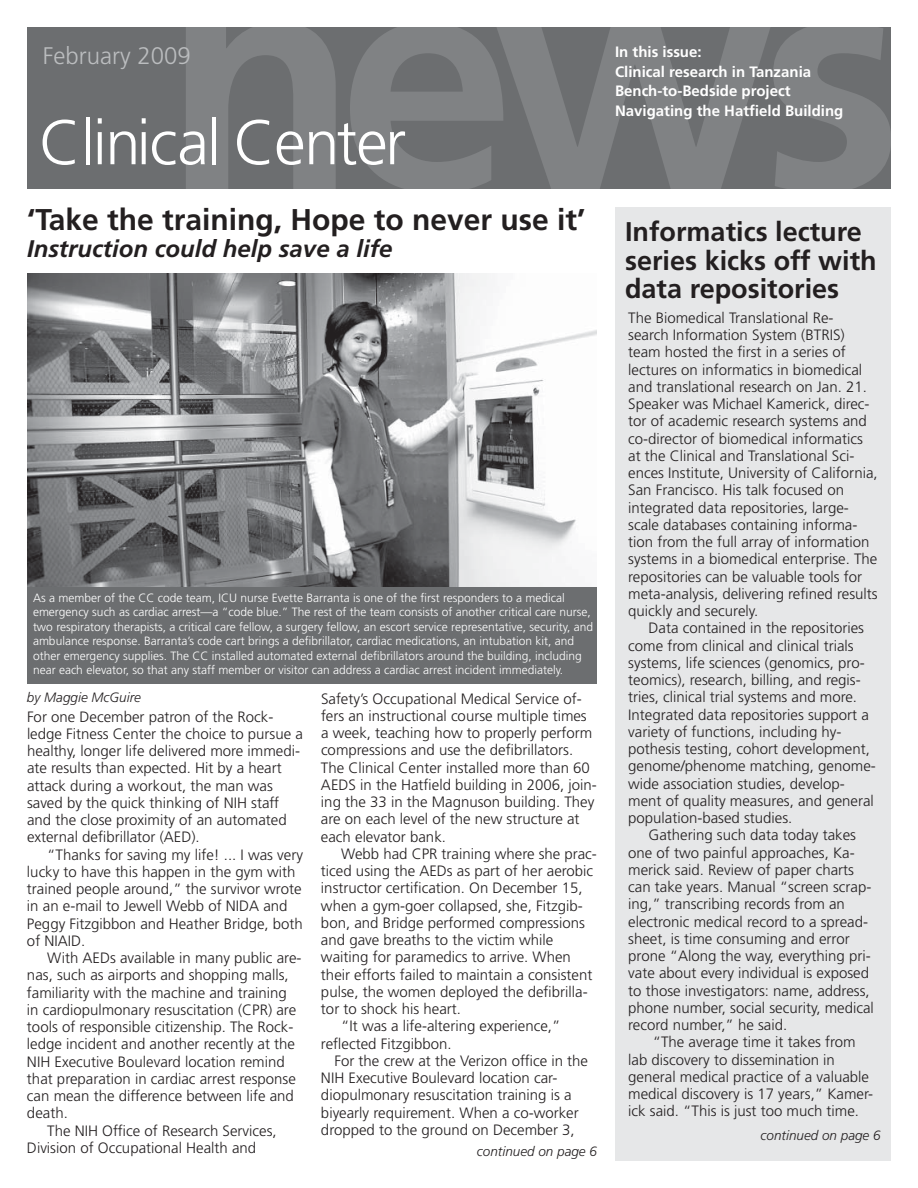
<style>
.page{position:relative;width:918px;height:1188px;background:#fff}
.page>*{position:absolute;margin:0;border:0;box-sizing:border-box;transform-origin:0 0}
.t1{font:300 63px "Frutiger LT Std";letter-spacing:-.02em;color:#fff}
.t2{font:700 30px "Frutiger LT Std";color:#231f20}
.t3{font:700 27px/28.5px "Frutiger LT Std";color:#231f20}
.t4{font:italic 700 24px "Frutiger LT Std";color:#231f20}
.t5{font:300 24px "Frutiger LT Std";color:#bbbdbf}
.t6{font:300 15px/17.2px "Frutiger LT Std";color:#231f20}
.t7{font:700 15px/19.5px "Frutiger LT Std";color:#fff}
.t8{font:italic 300 13.5px "Frutiger LT Std";color:#231f20}
.t9{font:300 12px/14.4px "Frutiger LT Std";color:#fff}
</style>
<div class="page">
<div style="left:27px;top:27px;width:864px;height:162px;background:#6c6e70"></div>
<svg style="left:186px;top:27px;width:150px;height:162px"></svg>
<svg style="left:350px;top:27px;width:146px;height:162px"></svg>
<svg style="left:496px;top:27px;width:274px;height:162px;fill:#808284"></svg>
<svg style="left:773px;top:27px;width:118px;height:162px"></svg>
<img style="left:27px;top:274px;width:570px;height:313px">
<div style="left:27px;top:587px;width:570px;height:96px;background:#6c6e70"></div>
<div style="left:615px;top:207px;width:276px;height:954px;background:#e6e7e8"></div>
<h3 class="t5" style="left:43px;top:46px;width:150px">February 2009</h3>
<p class="t7" style="left:615px;top:43px;width:230px">In this issue:<br>Clinical research in Tanzania<br>Bench-to-Bedside project<br>Navigating the Hatfield Building</p>
<h1 class="t1" style="left:39px;top:115px;width:369px">Clinical Center</h1>
<h2 class="t2" style="left:27px;top:207px;width:560px">‘Take the training, Hope to never use it’</h2>
<h3 class="t4" style="left:27px;top:239px;width:367px">Instruction could help save a life</h3>
<p class="t9" style="left:33px;top:591px;width:562px">As a member of the CC code team, ICU nurse Evette Barranta is one of the first responders to a medical emergency such as cardiac arrest—a “code blue.” The rest of the team consists of another critical care nurse, two respiratory therapists, a critical care fellow, a surgery fellow, an escort service representative, security, and ambulance response. Barranta’s code cart brings a defibrillator, cardiac medications, an intubation kit, and other emergency supplies. The CC installed automated external defibrillators around the building, including near each elevator, so that any staff member or visitor can address a cardiac arrest incident immediately.</p>
<p class="t8" style="left:27px;top:691px;width:116px">by Maggie McGuire</p>
<p class="t6" style="left:27px;top:708px;width:277px">For one December patron of the Rock&shy;ledge Fitness Center the choice to pursue a healthy, longer life delivered more immedi&shy;ate results than expected. Hit by a heart attack during a workout, the man was saved by the quick thinking of NIH staff and the close proximity of an automated external defibrillator (AED).</p>
<p class="t6" style="left:27px;top:846px;width:278px;text-indent:20px">“Thanks for saving my life! ... I was very lucky to have this happen in the gym with trained people around,” the survivor wrote in an e-mail to Jewell Webb of NIDA and Peggy Fitzgibbon and Heather Bridge, both of NIAID.</p>
<p class="t6" style="left:47px;top:950px;width:256px">With AEDs available in many public are-</p>
<p class="t6" style="left:27px;top:967px;width:263px">nas, such as airports and shopping malls,</p>
<p class="t6" style="left:27px;top:984px;width:261px">familiarity with the machine and training</p>
<p class="t6" style="left:27px;top:1002px;width:271px">in cardiopulmonary resuscitation (CPR) are</p>
<p class="t6" style="left:27px;top:1019px;width:268px">tools of responsible citizenship. The Rock-</p>
<p class="t6" style="left:27px;top:1036px;width:270px">ledge incident and another recently at the</p>
<p class="t6" style="left:27px;top:1053px;width:259px">NIH Executive Boulevard location remind</p>
<p class="t6" style="left:27px;top:1071px;width:270px">that preparation in cardiac arrest response</p>
<p class="t6" style="left:27px;top:1088px;width:268px">can mean the difference between life and</p>
<p class="t6" style="left:27px;top:1105px;width:42px">death.</p>
<p class="t6" style="left:47px;top:1122px;width:231px">The NIH Office of Research Services,</p>
<p class="t6" style="left:27px;top:1140px;width:231px">Division of Occupational Health and</p>
<p class="t6" style="left:321px;top:691px;width:277px">Safety’s Occupational Medical Service of&shy;fers an instructional course multiple times a week, teaching how to properly perform compressions and use the defibrillators.<br>The Clinical Center installed more than 60<br>AEDS in the Hatfield building in 2006, join&shy;ing the 33 in the Magnuson building. They are on each level of the new structure at each elevator bank.</p>
<p class="t6" style="left:341px;top:846px;width:257px">Webb had CPR training where she prac-</p>
<p class="t6" style="left:321px;top:863px;width:274px">ticed using the AEDs as part of her aerobic</p>
<p class="t6" style="left:321px;top:880px;width:263px">instructor certification. On December 15,</p>
<p class="t6" style="left:321px;top:898px;width:263px">when a gym-goer collapsed, she, Fitzgib-</p>
<p class="t6" style="left:321px;top:915px;width:265px">bon, and Bridge performed compressions</p>
<p class="t6" style="left:321px;top:932px;width:234px">and gave breaths to the victim while</p>
<p class="t6" style="left:321px;top:949px;width:252px">waiting for paramedics to arrive. When</p>
<p class="t6" style="left:321px;top:967px;width:273px">their efforts failed to maintain a consistent</p>
<p class="t6" style="left:321px;top:984px;width:268px">pulse, the women deployed the defibrilla-</p>
<p class="t6" style="left:321px;top:1001px;width:142px">tor to shock his heart.</p>
<p class="t6" style="left:341px;top:1018px;width:221px">“It was a life-altering experience,”</p>
<p class="t6" style="left:321px;top:1036px;width:132px">reflected Fitzgibbon.</p>
<p class="t6" style="left:334px;top:1053px;width:255px">For the crew at the Verizon office in the</p>
<p class="t6" style="left:321px;top:1070px;width:238px">NIH Executive Boulevard location car-</p>
<p class="t6" style="left:321px;top:1087px;width:252px">diopulmonary resuscitation training is a</p>
<p class="t6" style="left:321px;top:1105px;width:259px">biyearly requirement. When a co-worker</p>
<p class="t6" style="left:321px;top:1122px;width:255px">dropped to the ground on December 3,</p>
<p class="t8" style="left:477px;top:1145px;width:122px">continued on page 6</p>
<h3 class="t3" style="left:625px;top:219px;width:253px">Informatics lecture series kicks off with data repositories</h3>
<p class="t6" style="left:628px;top:310px;width:251px">The Biomedical Translational Re&shy;search Information System (BTRIS) team hosted the first in a series of lectures on informatics in biomedical and translational research on Jan. 21.<br>Speaker was Michael Kamerick, direc&shy;tor of academic research systems and co-director of biomedical informatics at the Clinical and Translational Sci&shy;ences Institute, University of California, San Francisco. His talk focused on integrated data repositories, large&shy;scale databases containing informa&shy;tion from the full array of information systems in a biomedical enterprise. The repositories can be valuable tools for meta-analysis, delivering refined results quickly and securely.</p>
<p class="t6" style="left:628px;top:620px;width:249px;text-indent:20px">Data contained in the repositories come from clinical and clinical trials systems, life sciences (genomics, pro&shy;teomics), research, billing, and regis&shy;tries, clinical trial systems and more.<br>Integrated data repositories support a variety of functions, including hy&shy;pothesis testing, cohort development, genome/phenome matching, genome&shy;wide association studies, develop&shy;ment of quality measures, and general population-based studies.</p>
<p class="t6" style="left:628px;top:827px;width:247px;text-indent:20px">Gathering such data today takes one of two painful approaches, Ka&shy;merick said. Review of paper charts can take years. Manual “screen scrap&shy;ing,” transcribing records from an electronic medical record to a spread&shy;sheet, is time consuming and error prone “Along the way, everything pri&shy;vate about every individual is exposed to those investigators: name, address, phone number, social security, medical record number,” he said.</p>
<p class="t6" style="left:628px;top:1034px;width:246px;text-indent:24px">“The average time it takes from lab discovery to dissemination in general medical practice of a valuable medical discovery is 17 years,” Kamer&shy;ick said. “This is just too much time.</p>
<p class="t8" style="left:761px;top:1129px;width:122px">continued on page 6</p>
</div>
